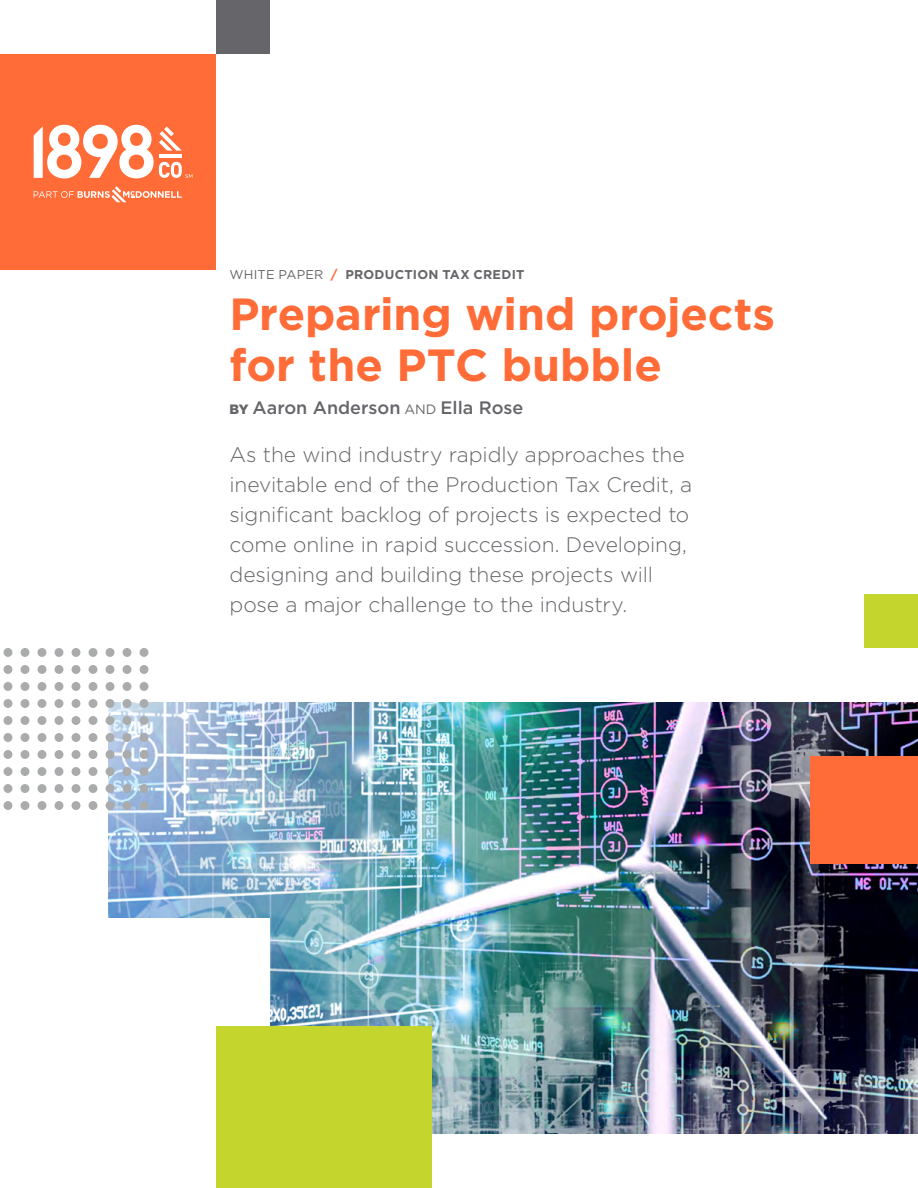
<style>
.page{position:relative;width:918px;height:1188px;background:#fff}
.page>*{position:absolute;margin:0;border:0;box-sizing:border-box;transform-origin:0 0}
.t1{font:700 45px/51px "Gotham";letter-spacing:-.005em;color:#ff6c37}
.t2{font:300 21px/30px "Gotham";letter-spacing:-.005em;color:#65656a}
.t3{font:500 18px "Gotham";color:#65656a}
.t4{font:700 12.75px "Gotham";letter-spacing:.02em;color:#65656a}
.s1{font-weight:400}
.s2{color:#ff6c37}
.s3{font-weight:900;font-size:13.5px}
.s4{font-weight:400;font-size:13.5px}
</style>
<div class="page">
<img style="left:108px;top:702px;width:810px;height:432px">
<div style="left:864px;top:594px;width:54px;height:54px;background:#c4d62e"></div>
<div style="left:0;top:918px;width:270px;height:216px;background:#fff"></div>
<div style="left:216px;top:1026px;width:216px;height:162px;background:#c4d62e"></div>
<div style="left:810px;top:756px;width:108px;height:108px;background:#ff6c37"></div>
<div style="left:4px;top:648px;width:8px;height:9px;background:#a9abac;border-radius:50%"></div>
<div style="left:21px;top:648px;width:8px;height:9px;background:#a9abac;border-radius:50%"></div>
<div style="left:38px;top:648px;width:8px;height:9px;background:#a9abac;border-radius:50%"></div>
<div style="left:55px;top:648px;width:8px;height:9px;background:#a9abac;border-radius:50%"></div>
<div style="left:72px;top:648px;width:8px;height:9px;background:#a9abac;border-radius:50%"></div>
<div style="left:89px;top:648px;width:8px;height:9px;background:#a9abac;border-radius:50%"></div>
<div style="left:106px;top:648px;width:8px;height:9px;background:#a9abac;border-radius:50%"></div>
<div style="left:123px;top:648px;width:8px;height:9px;background:#a9abac;border-radius:50%"></div>
<div style="left:140px;top:648px;width:8px;height:9px;background:#a9abac;border-radius:50%"></div>
<div style="left:4px;top:665px;width:8px;height:9px;background:#a9abac;border-radius:50%"></div>
<div style="left:21px;top:665px;width:8px;height:9px;background:#a9abac;border-radius:50%"></div>
<div style="left:38px;top:665px;width:8px;height:9px;background:#a9abac;border-radius:50%"></div>
<div style="left:55px;top:665px;width:8px;height:9px;background:#a9abac;border-radius:50%"></div>
<div style="left:72px;top:665px;width:8px;height:9px;background:#a9abac;border-radius:50%"></div>
<div style="left:89px;top:665px;width:8px;height:9px;background:#a9abac;border-radius:50%"></div>
<div style="left:106px;top:665px;width:8px;height:9px;background:#a9abac;border-radius:50%"></div>
<div style="left:123px;top:665px;width:8px;height:9px;background:#a9abac;border-radius:50%"></div>
<div style="left:140px;top:665px;width:8px;height:9px;background:#a9abac;border-radius:50%"></div>
<div style="left:4px;top:682px;width:8px;height:9px;background:#a9abac;border-radius:50%"></div>
<div style="left:21px;top:682px;width:8px;height:9px;background:#a9abac;border-radius:50%"></div>
<div style="left:38px;top:682px;width:8px;height:9px;background:#a9abac;border-radius:50%"></div>
<div style="left:55px;top:682px;width:8px;height:9px;background:#a9abac;border-radius:50%"></div>
<div style="left:72px;top:682px;width:8px;height:9px;background:#a9abac;border-radius:50%"></div>
<div style="left:89px;top:682px;width:8px;height:9px;background:#a9abac;border-radius:50%"></div>
<div style="left:106px;top:682px;width:8px;height:9px;background:#a9abac;border-radius:50%"></div>
<div style="left:123px;top:682px;width:8px;height:9px;background:#a9abac;border-radius:50%"></div>
<div style="left:140px;top:682px;width:8px;height:9px;background:#a9abac;border-radius:50%"></div>
<div style="left:4px;top:699px;width:8px;height:9px;background:#a9abac;border-radius:50%"></div>
<div style="left:21px;top:699px;width:8px;height:9px;background:#a9abac;border-radius:50%"></div>
<div style="left:38px;top:699px;width:8px;height:9px;background:#a9abac;border-radius:50%"></div>
<div style="left:55px;top:699px;width:8px;height:9px;background:#a9abac;border-radius:50%"></div>
<div style="left:72px;top:699px;width:8px;height:9px;background:#a9abac;border-radius:50%"></div>
<div style="left:89px;top:699px;width:8px;height:9px;background:#a9abac;border-radius:50%"></div>
<div style="left:106px;top:699px;width:8px;height:9px;background:#a9abac;border-radius:50%"></div>
<div style="left:123px;top:699px;width:8px;height:9px;background:#a9abac;border-radius:50%"></div>
<div style="left:140px;top:699px;width:8px;height:9px;background:#a9abac;border-radius:50%"></div>
<div style="left:4px;top:716px;width:8px;height:9px;background:#a9abac;border-radius:50%"></div>
<div style="left:21px;top:716px;width:8px;height:9px;background:#a9abac;border-radius:50%"></div>
<div style="left:38px;top:716px;width:8px;height:9px;background:#a9abac;border-radius:50%"></div>
<div style="left:55px;top:716px;width:8px;height:9px;background:#a9abac;border-radius:50%"></div>
<div style="left:72px;top:716px;width:8px;height:9px;background:#a9abac;border-radius:50%"></div>
<div style="left:89px;top:716px;width:8px;height:9px;background:#a9abac;border-radius:50%"></div>
<div style="left:106px;top:716px;width:8px;height:9px;background:#a9abac;border-radius:50%"></div>
<div style="left:123px;top:716px;width:8px;height:9px;background:#a9abac;border-radius:50%"></div>
<div style="left:140px;top:716px;width:8px;height:9px;background:#a9abac;border-radius:50%"></div>
<div style="left:4px;top:733px;width:8px;height:9px;background:#a9abac;border-radius:50%"></div>
<div style="left:21px;top:733px;width:8px;height:9px;background:#a9abac;border-radius:50%"></div>
<div style="left:38px;top:733px;width:8px;height:9px;background:#a9abac;border-radius:50%"></div>
<div style="left:55px;top:733px;width:8px;height:9px;background:#a9abac;border-radius:50%"></div>
<div style="left:72px;top:733px;width:8px;height:9px;background:#a9abac;border-radius:50%"></div>
<div style="left:89px;top:733px;width:8px;height:9px;background:#a9abac;border-radius:50%"></div>
<div style="left:106px;top:733px;width:8px;height:9px;background:#a9abac;border-radius:50%"></div>
<div style="left:123px;top:733px;width:8px;height:9px;background:#a9abac;border-radius:50%"></div>
<div style="left:140px;top:733px;width:8px;height:9px;background:#a9abac;border-radius:50%"></div>
<div style="left:4px;top:750px;width:8px;height:9px;background:#a9abac;border-radius:50%"></div>
<div style="left:21px;top:750px;width:8px;height:9px;background:#a9abac;border-radius:50%"></div>
<div style="left:38px;top:750px;width:8px;height:9px;background:#a9abac;border-radius:50%"></div>
<div style="left:55px;top:750px;width:8px;height:9px;background:#a9abac;border-radius:50%"></div>
<div style="left:72px;top:750px;width:8px;height:9px;background:#a9abac;border-radius:50%"></div>
<div style="left:89px;top:750px;width:8px;height:9px;background:#a9abac;border-radius:50%"></div>
<div style="left:106px;top:750px;width:8px;height:9px;background:#a9abac;border-radius:50%"></div>
<div style="left:123px;top:750px;width:8px;height:9px;background:#a9abac;border-radius:50%"></div>
<div style="left:140px;top:750px;width:8px;height:9px;background:#a9abac;border-radius:50%"></div>
<div style="left:4px;top:767px;width:8px;height:9px;background:#a9abac;border-radius:50%"></div>
<div style="left:21px;top:767px;width:8px;height:9px;background:#a9abac;border-radius:50%"></div>
<div style="left:38px;top:767px;width:8px;height:9px;background:#a9abac;border-radius:50%"></div>
<div style="left:55px;top:767px;width:8px;height:9px;background:#a9abac;border-radius:50%"></div>
<div style="left:72px;top:767px;width:8px;height:9px;background:#a9abac;border-radius:50%"></div>
<div style="left:89px;top:767px;width:8px;height:9px;background:#a9abac;border-radius:50%"></div>
<div style="left:106px;top:767px;width:8px;height:9px;background:#a9abac;border-radius:50%"></div>
<div style="left:123px;top:767px;width:8px;height:9px;background:#a9abac;border-radius:50%"></div>
<div style="left:140px;top:767px;width:8px;height:9px;background:#a9abac;border-radius:50%"></div>
<div style="left:4px;top:784px;width:8px;height:9px;background:#a9abac;border-radius:50%"></div>
<div style="left:21px;top:784px;width:8px;height:9px;background:#a9abac;border-radius:50%"></div>
<div style="left:38px;top:784px;width:8px;height:9px;background:#a9abac;border-radius:50%"></div>
<div style="left:55px;top:784px;width:8px;height:9px;background:#a9abac;border-radius:50%"></div>
<div style="left:72px;top:784px;width:8px;height:9px;background:#a9abac;border-radius:50%"></div>
<div style="left:89px;top:784px;width:8px;height:9px;background:#a9abac;border-radius:50%"></div>
<div style="left:106px;top:784px;width:8px;height:9px;background:#a9abac;border-radius:50%"></div>
<div style="left:123px;top:784px;width:8px;height:9px;background:#a9abac;border-radius:50%"></div>
<div style="left:140px;top:784px;width:8px;height:9px;background:#a9abac;border-radius:50%"></div>
<div style="left:4px;top:801px;width:8px;height:9px;background:#a9abac;border-radius:50%"></div>
<div style="left:21px;top:801px;width:8px;height:9px;background:#a9abac;border-radius:50%"></div>
<div style="left:38px;top:801px;width:8px;height:9px;background:#a9abac;border-radius:50%"></div>
<div style="left:55px;top:801px;width:8px;height:9px;background:#a9abac;border-radius:50%"></div>
<div style="left:72px;top:801px;width:8px;height:9px;background:#a9abac;border-radius:50%"></div>
<div style="left:89px;top:801px;width:8px;height:9px;background:#a9abac;border-radius:50%"></div>
<div style="left:106px;top:801px;width:8px;height:9px;background:#a9abac;border-radius:50%"></div>
<div style="left:123px;top:801px;width:8px;height:9px;background:#a9abac;border-radius:50%"></div>
<div style="left:140px;top:801px;width:8px;height:9px;background:#a9abac;border-radius:50%"></div>
<div style="left:216px;top:0;width:54px;height:54px;background:#65656a"></div>
<div style="left:0;top:54px;width:216px;height:216px;background:#ff6c37"></div>
<svg style="left:34px;top:125px;width:158px;height:54px"></svg>
<svg style="left:34px;top:186px;width:148px;height:16px"></svg>
<p class="t4" style="left:230px;top:266px;width:296px"><span class="s1">WHITE PAPER</span> <span class="s2">/</span> PRODUCTION TAX CREDIT</p>
<h1 class="t1" style="left:230px;top:288px;width:547px">Preparing wind projects for the PTC bubble</h1>
<p class="t3" style="left:230px;top:396px;width:295px"><span class="s3">BY</span> Aaron Anderson <span class="s4">AND</span> Ella Rose</p>
<p class="t2" style="left:230px;top:439px;width:464px">As the wind industry rapidly approaches the inevitable end of the Production Tax Credit, a significant backlog of projects is expected to come online in rapid succession. Developing, designing and building these projects will pose a major challenge to the industry.</p>
</div>
